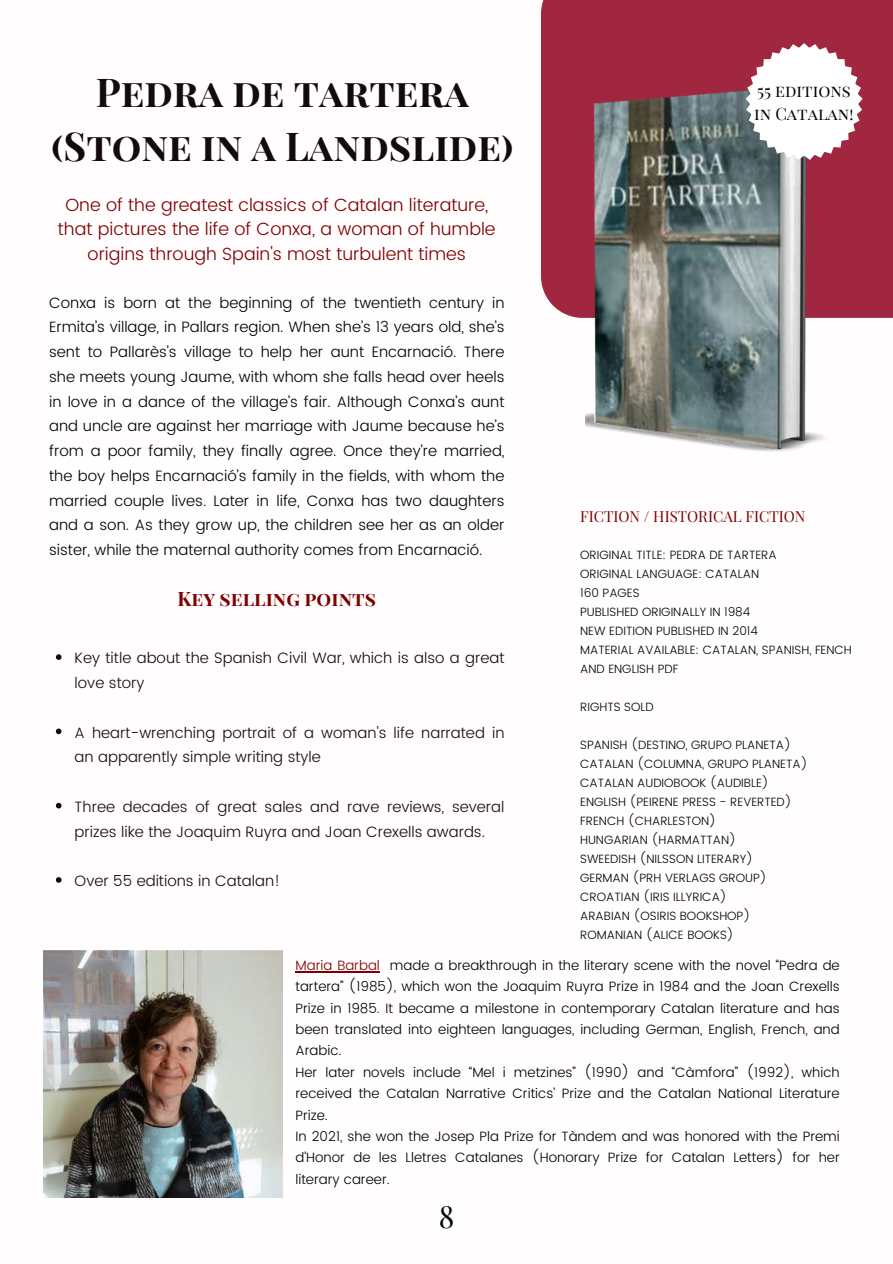
<style>
.page{position:relative;width:893px;height:1264px;background:#fff}
.page>*{position:absolute;margin:0;border:0;box-sizing:border-box;transform-origin:0 0}
.t1{font:700 39px/54px "Playfair Display SC";color:#130a0d;text-align:center}
.t2{font:30px "Playfair Display SC";color:#000}
.t3{font:700 19.5px "Playfair Display SC";color:#800000}
.t4{font:300 17.7px/24.8px "Poppins";color:#800000;text-align:center}
.t5{font:16.65px/22.5px "Playfair Display SC";color:#000}
.t6{font:300 15px/24.8px "Poppins";color:#000;text-align:justify}
.t7{font:300 15px/24.8px "Poppins";color:#130a0d}
.t8{font:15px "Playfair Display SC";color:#800000}
.t9{font:300 13.5px/21.3px "Poppins";color:#000}
.t10{font:300 12px/19px "Poppins";color:#000}
.s1{color:#800000}
</style>
<div class="page">
<div style="left:541px;top:0;width:351px;height:318px;background:#a12740"></div>
<svg style="left:56px;top:654px;width:5px;height:6px"></svg>
<svg style="left:56px;top:728px;width:5px;height:6px"></svg>
<svg style="left:56px;top:802px;width:5px;height:6px"></svg>
<svg style="left:56px;top:877px;width:5px;height:5px"></svg>
<img style="left:585px;top:43px;width:307px;height:409px">
<svg style="left:745px;top:43px;width:117px;height:117px"></svg>
<img style="left:43px;top:950px;width:239px;height:247px">
<hr style="left:295px;top:971px;width:85px;height:1px;background:#800000">
<h1 class="t1" style="left:51px;top:64px;width:464px">Pedra de tartera (Stone in a Landslide)</h1>
<h3 class="t4" style="left:58px;top:192px;width:439px">One of the greatest classics of Catalan literature, that pictures the life of Conxa, a woman of humble origins through Spain's most turbulent times</h3>
<p class="t6" style="left:49px;top:290px;width:457px">Conxa is born at the beginning of the twentieth century in Ermita’s village, in Pallars region. When she’s 13 years old, she’s sent to Pallarès’s village to help her aunt Encarnació. There she meets young Jaume, with whom she falls head over heels in love in a dance of the village’s fair. Although Conxa’s aunt and uncle are against her marriage with Jaume because he’s from a poor family, they finally agree. Once they’re married, the boy helps Encarnació’s family in the fields, with whom the married couple lives. Later in life, Conxa has two daughters and a son. As they grow up, the children see her as an older sister, while the maternal authority comes from Encarnació.</p>
<h3 class="t3" style="left:177px;top:584px;width:200px">Key selling points</h3>
<p class="t7" style="left:75px;top:645px;width:431px">Key title about the Spanish Civil War, which is also a great love story</p>
<p class="t7" style="left:75px;top:720px;width:431px">A heart-wrenching portrait of a woman's life narrated in an apparently simple writing style</p>
<p class="t7" style="left:75px;top:794px;width:431px">Three decades of great sales and rave reviews, several prizes like the Joaquim Ruyra and Joan Crexells awards.</p>
<p class="t7" style="left:75px;top:868px;width:207px">Over 55 editions in Catalan!</p>
<p class="t5" style="left:754px;top:79px;width:101px">55 editions in Catalan!</p>
<p class="t8" style="left:580px;top:505px;width:227px">FICTION / HISTORICAL FICTION</p>
<p class="t10" style="left:580px;top:545px;width:273px">ORIGINAL TITLE: PEDRA DE TARTERA<br>ORIGINAL LANGUAGE: CATALAN<br>160 PAGES<br>PUBLISHED ORIGINALLY IN 1984<br>NEW EDITION PUBLISHED IN 2014<br>MATERIAL AVAILABLE: CATALAN, SPANISH, FENCH<br>AND ENGLISH PDF</p>
<p class="t10" style="left:580px;top:697px;width:75px">RIGHTS SOLD</p>
<p class="t10" style="left:580px;top:735px;width:229px">SPANISH (DESTINO, GRUPO PLANETA)<br>CATALAN (COLUMNA, GRUPO PLANETA)<br>CATALAN AUDIOBOOK (AUDIBLE)<br>ENGLISH (PEIRENE PRESS - REVERTED)<br>FRENCH (CHARLESTON)<br>HUNGARIAN (HARMATTAN)<br>SWEEDISH (NILSSON LITERARY)<br>GERMAN (PRH VERLAGS GROUP)<br>CROATIAN (IRIS ILLYRICA)<br>ARABIAN (OSIRIS BOOKSHOP)<br>ROMANIAN (ALICE BOOKS)</p>
<p class="t9" style="left:295px;top:954px;width:546px"><span class="s1">Maria Barbal</span> made a breakthrough in the literary scene with the novel “Pedra de tartera” (1985), which won the Joaquim Ruyra Prize in 1984 and the Joan Crexells Prize in 1985. It became a milestone in contemporary Catalan literature and has been translated into eighteen languages, including German, English, French, and Arabic.<br>Her later novels include “Mel i metzines” (1990) and “Càmfora” (1992), which received the Catalan Narrative Critics’ Prize and the Catalan National Literature Prize.<br>In 2021, she won the Josep Pla Prize for Tàndem and was honored with the Premi d’Honor de les Lletres Catalanes (Honorary Prize for Catalan Letters) for her literary career.</p>
<h2 class="t2" style="left:439px;top:1195px;width:17px">8</h2>
</div>
